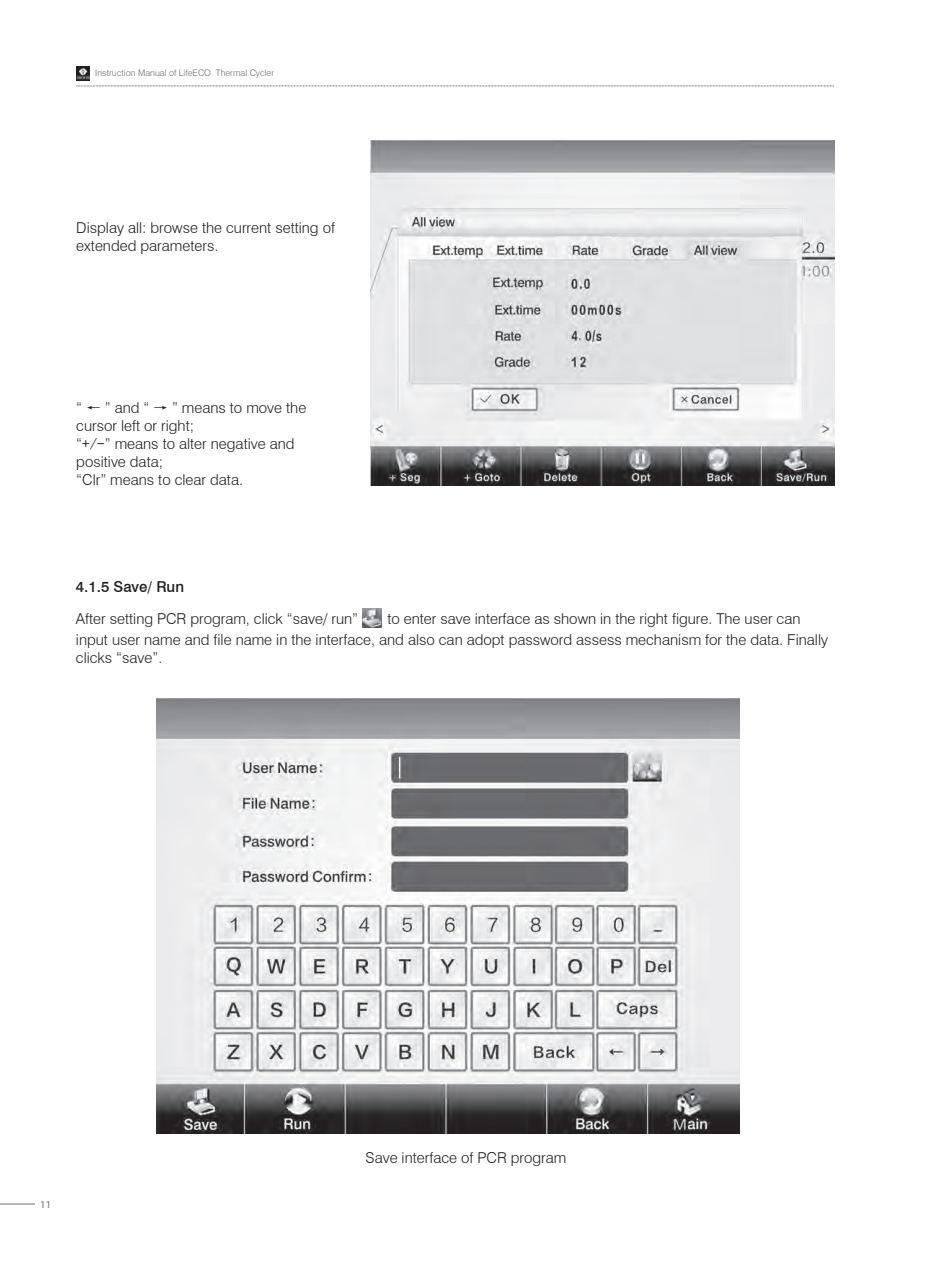
<style>
.page{position:relative;width:932px;height:1263px;background:#fff}
.page>*{position:absolute;margin:0;border:0;box-sizing:border-box;transform-origin:0 0}
.t1{font:300 15px/18px "Swiss 721 BT";color:#231f20}
.t2{font:500 15px "Swiss 721 BT";color:#231f20}
.t3{font:10.5px "Myriad Pro";color:#6c6d70}
.t4{font:300 9px "Swiss 721 BT";color:#6c6d70}
.s1{font-family:"Sim Hei";font-weight:400}
</style>
<div class="page">
<svg style="left:76px;top:86px;width:757px;height:1px"></svg>
<hr style="left:0;top:1204px;width:35px;height:1px;background:#6c6d70">
<img style="left:371px;top:140px;width:462px;height:345px">
<img style="left:362px;top:608px;width:19px;height:19px">
<img style="left:156px;top:699px;width:583px;height:434px">
<img style="left:76px;top:67px;width:14px;height:14px">
<p class="t4" style="left:95px;top:67px;width:180px">Instruction Manual of LifeECO Thermal Cycler</p>
<p class="t1" style="left:76px;top:219px;width:260px">Display all: browse the current setting of extended parameters.</p>
<p class="t1" style="left:76px;top:399px;width:231px">“ <span class="s1">←</span> ” and “ <span class="s1">→</span> ” means to move the cursor left or right;<br>“<span class="s1">+/-</span>” means to alter negative and positive data;<br>“Clr” means to clear data.</p>
<p class="t2" style="left:76px;top:577px;width:110px">4.1.5 Save/ Run</p>
<p class="t1" style="left:76px;top:610px;width:284px">After setting PCR program, click “save/ run”</p>
<p class="t1" style="left:76px;top:608px;width:753px;line-height:21px;text-indent:311px">to enter save interface as shown in the right figure. The user can input user name and file name in the interface, and also can adopt password assess mechanism for the data. Finally</p>
<p class="t1" style="left:76px;top:649px;width:88px">clicks “save”.</p>
<p class="t3" style="left:40px;top:1198px;width:12px">11</p>
<p class="t1" style="left:365px;top:1148px;width:202px">Save interface of PCR program</p>
</div>
